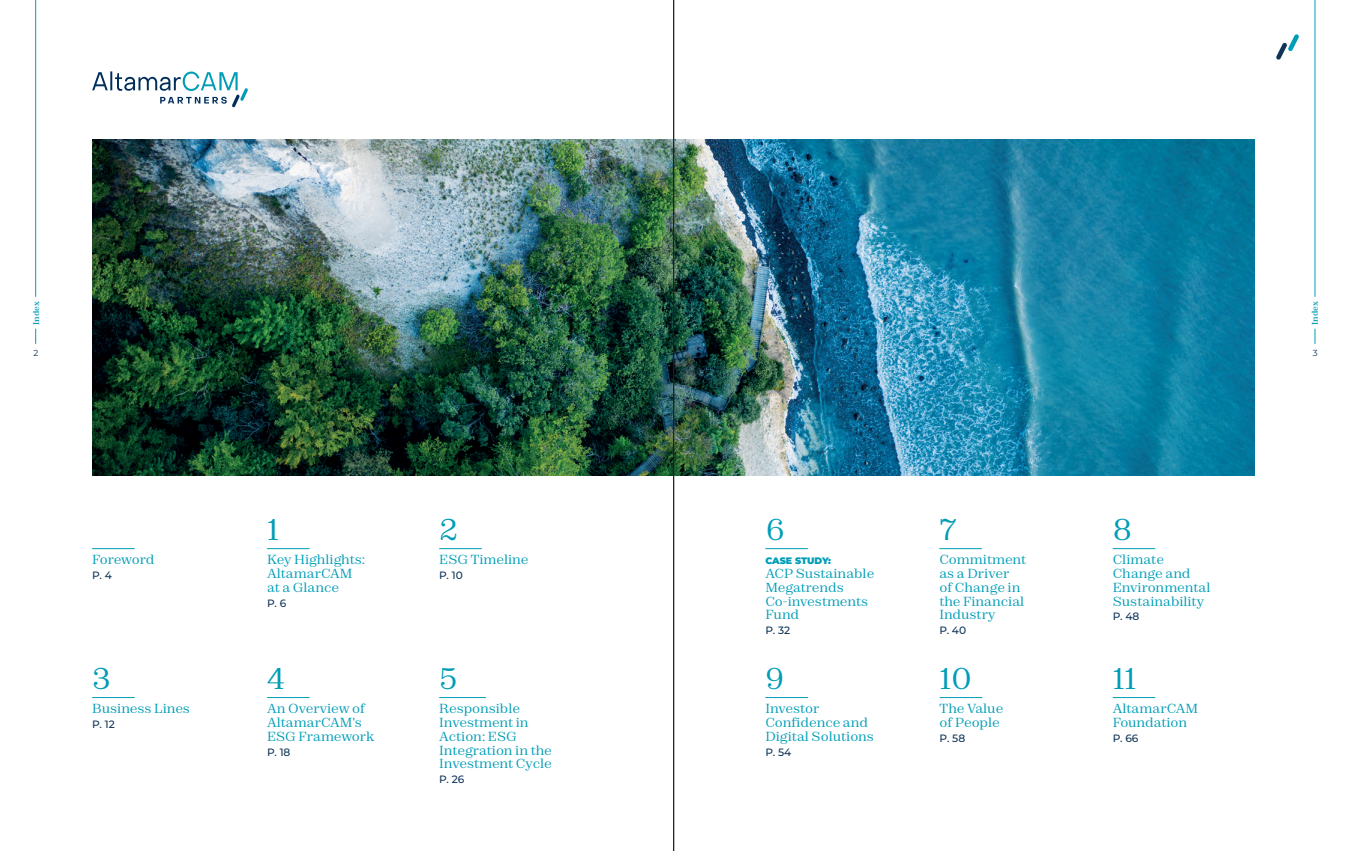
<style>
.page{position:relative;width:1347px;height:851px;background:#fff}
.page>*{position:absolute;margin:0;border:0;box-sizing:border-box;transform-origin:0 0}
.TitulosGraficos01{font:30px "Zodiak";color:#009db7}
.Texto_General{font:13.12px/13.8px "Zodiak";color:#009db7}
.Texto_General-2{font:13.12px "Zodiak";letter-spacing:-.03em;color:#009db7}
.Texto_General-3{font:500 10.62px "Montserrat";color:#0f3458}
.Texto_General-4{font:900 9.38px "Montserrat";letter-spacing:-.01em;color:#009db7}
.t1{font:8.75px "Montserrat";color:#0f3458}
.Texto_General-5{font:700 8.12px "Zodiak";letter-spacing:-.005em;color:#009db7}
</style>
<div class="page">
<svg style="left:92px;top:71px;width:156px;height:36px"></svg>
<hr style="left:92px;top:548px;width:43px;height:1px;background:#009db7">
<hr style="left:765px;top:548px;width:43px;height:1px;background:#009db7">
<hr style="left:92px;top:697px;width:43px;height:1px;background:#009db7">
<hr style="left:267px;top:697px;width:42px;height:1px;background:#009db7">
<hr style="left:939px;top:697px;width:43px;height:1px;background:#009db7">
<hr style="left:765px;top:697px;width:43px;height:1px;background:#009db7">
<hr style="left:439px;top:697px;width:47px;height:1px;background:#009db7">
<hr style="left:1112px;top:697px;width:43px;height:1px;background:#009db7">
<hr style="left:267px;top:548px;width:42px;height:1px;background:#009db7">
<hr style="left:939px;top:548px;width:42px;height:1px;background:#009db7">
<hr style="left:439px;top:548px;width:43px;height:1px;background:#009db7">
<hr style="left:1112px;top:548px;width:43px;height:1px;background:#009db7">
<img style="left:92px;top:139px;width:1162px;height:336px">
<svg style="left:1276px;top:34px;width:23px;height:26px"></svg>
<svg style="left:35px;top:329px;width:1px;height:14px"></svg>
<svg style="left:1314px;top:329px;width:1px;height:14px"></svg>
<hr style="left:35px;top:0;width:1px;height:296px;background:#009db7">
<hr style="left:1314px;top:0;width:1px;height:296px;background:#009db7">
<hr style="left:673px;top:0;width:1px;height:850px;background:#231f20">
<p class="Texto_General-5" style="left:31px;top:325px;width:25px;rotate:-90deg">Index</p>
<p class="Texto_General-5" style="left:1309px;top:325px;width:25px;rotate:-90deg">Index</p>
<p class="t1" style="left:34px;top:347px;width:6px">2</p>
<p class="t1" style="left:1312px;top:347px;width:6px">3</p>
<p class="Texto_General-2" style="left:92px;top:551px;width:64px">Foreword</p>
<p class="Texto_General-3" style="left:92px;top:568px;width:21px">P. 4</p>
<p class="TitulosGraficos01" style="left:92px;top:659px;width:20px">3</p>
<p class="Texto_General" style="left:92px;top:701px;width:99px">Business Lines</p>
<p class="Texto_General-3" style="left:92px;top:716px;width:24px">P. 12</p>
<p class="TitulosGraficos01" style="left:267px;top:510px;width:13px">1</p>
<p class="Texto_General" style="left:267px;top:552px;width:100px">Key Highlights:<br>AltamarCAM at a Glance</p>
<p class="Texto_General-3" style="left:267px;top:595px;width:21px">P. 6</p>
<p class="TitulosGraficos01" style="left:267px;top:659px;width:19px">4</p>
<p class="Texto_General" style="left:267px;top:701px;width:109px">An Overview of<br>AltamarCAM's<br>ESG Framework</p>
<p class="Texto_General-3" style="left:267px;top:744px;width:25px">P. 18</p>
<p class="TitulosGraficos01" style="left:439px;top:510px;width:20px">2</p>
<p class="Texto_General" style="left:439px;top:552px;width:91px">ESG Timeline</p>
<p class="Texto_General-3" style="left:439px;top:568px;width:25px">P. 10</p>
<p class="TitulosGraficos01" style="left:439px;top:659px;width:19px">5</p>
<p class="Texto_General" style="left:439px;top:701px;width:114px">Responsible<br>Investment in<br>Action: ESG<br>Integration in the<br>Investment Cycle</p>
<p class="Texto_General-3" style="left:439px;top:771px;width:27px">P. 26</p>
<p class="TitulosGraficos01" style="left:765px;top:510px;width:21px">6</p>
<p class="Texto_General-4" style="left:765px;top:554px;width:67px">CASE STUDY:</p>
<p class="Texto_General" style="left:765px;top:566px;width:110px">ACP Sustainable<br>Megatrends<br>Co-investments<br>Fund</p>
<p class="Texto_General-3" style="left:765px;top:623px;width:26px">P. 32</p>
<p class="TitulosGraficos01" style="left:765px;top:659px;width:21px">9</p>
<p class="Texto_General" style="left:765px;top:701px;width:110px">Investor<br>Confidence and<br>Digital Solutions</p>
<p class="Texto_General-3" style="left:765px;top:744px;width:27px">P. 54</p>
<p class="TitulosGraficos01" style="left:939px;top:510px;width:19px">7</p>
<p class="Texto_General" style="left:939px;top:552px;width:88px">Commitment as a Driver<br>of Change in the Financial<br>Industry</p>
<p class="Texto_General-3" style="left:939px;top:623px;width:28px">P. 40</p>
<p class="TitulosGraficos01" style="left:939px;top:659px;width:34px">10</p>
<p class="Texto_General" style="left:939px;top:701px;width:65px">The Value of People</p>
<p class="Texto_General-3" style="left:939px;top:730px;width:27px">P. 58</p>
<p class="TitulosGraficos01" style="left:1112px;top:510px;width:21px">8</p>
<p class="Texto_General" style="left:1112px;top:552px;width:99px">Climate<br>Change and<br>Environmental<br>Sustainability</p>
<p class="Texto_General-3" style="left:1112px;top:609px;width:28px">P. 48</p>
<p class="TitulosGraficos01" style="left:1112px;top:659px;width:25px">11</p>
<p class="Texto_General" style="left:1112px;top:701px;width:87px">AltamarCAM<br>Foundation</p>
<p class="Texto_General-3" style="left:1112px;top:730px;width:27px">P. 66</p>
</div>
